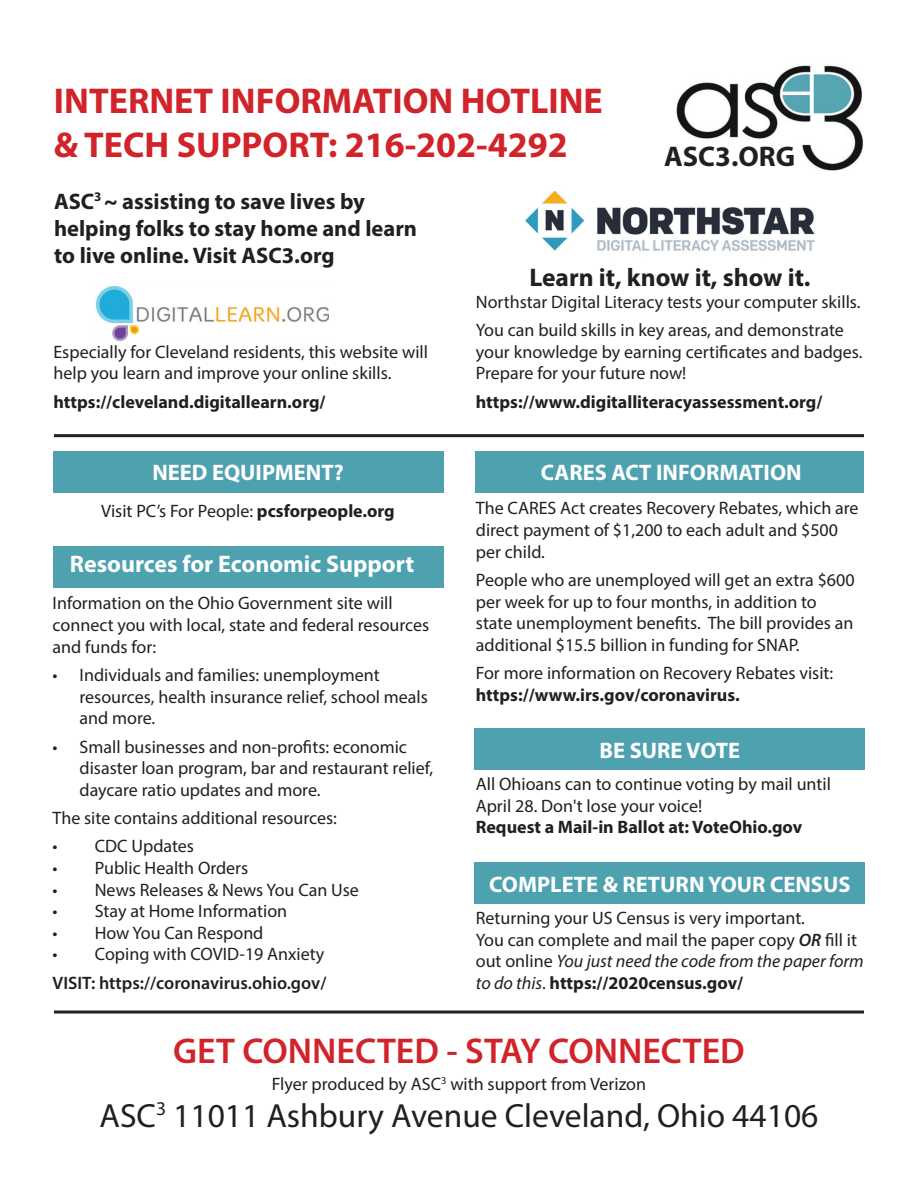
<style>
.page{position:relative;width:918px;height:1188px;background:#fff}
.page>*{position:absolute;margin:0;border:0;box-sizing:border-box;transform-origin:0 0}
.t1{font:700 36px/43.2px "Myriad Pro";color:#d1232a}
.t2{font:600 36px "Myriad Pro";color:#d1232a}
.t3{font:33.6px "Myriad Pro";color:#231f20}
.t4{font:700 28.5px "Myriad Pro";color:#231f20}
.t5{font:700 25.5px "Myriad Pro";color:#231f20}
.t6{font:700 24px "Myriad Pro";color:#fff}
.t7{font:700 22.5px/27px "Myriad Pro";color:#231f20}
.t8{font:700 22.5px "Myriad Pro";color:#fff}
.t9{font:18px/21.6px "Myriad Pro";color:#231f20}
.t10{font:700 18px "Myriad Pro";color:#231f20}
.t11{font:600 18px "Myriad Pro";color:#231f20}
.s1{font-weight:700}
.s2{font-weight:600;font-style:italic}
.s3{font-style:italic}
</style>
<div class="page">
<img style="left:676px;top:65px;width:188px;height:106px">
<div style="left:53px;top:546px;width:391px;height:41px;background:#4ea2b0"></div>
<div style="left:476px;top:451px;width:388px;height:41px;background:#4ea2b0"></div>
<div style="left:474px;top:729px;width:391px;height:41px;background:#4ea2b0"></div>
<div style="left:474px;top:863px;width:391px;height:41px;background:#4ea2b0"></div>
<div style="left:53px;top:451px;width:391px;height:41px;background:#4ea2b0"></div>
<img style="left:525px;top:192px;width:290px;height:59px">
<img style="left:96px;top:286px;width:232px;height:55px">
<hr style="left:54px;top:434px;width:810px;height:3px;background:#231f20">
<hr style="left:54px;top:1011px;width:810px;height:3px;background:#231f20">
<h1 class="t1" style="left:54px;top:78px;width:550px">INTERNET INFORMATION HOTLINE &amp; TECH SUPPORT: 216-202-4292</h1>
<h3 class="t4" style="left:664px;top:138px;width:132px">ASC3.ORG</h3>
<p class="t7" style="left:54px;top:187px;width:365px">ASC<sup>3</sup> ~ assisting to save lives by helping folks to stay home and learn to live online. Visit ASC3.org</p>
<p class="t9" style="left:53px;top:340px;width:376px">Especially for Cleveland residents, this website will help you learn and improve your online skills.</p>
<p class="t10" style="left:53px;top:390px;width:274px">https://cleveland.digitallearn.org/</p>
<p class="t8" style="left:152px;top:458px;width:193px">NEED EQUIPMENT?</p>
<p class="t9" style="left:101px;top:500px;width:295px">Visit PC’s For People: <span class="s1">pcsforpeople.org</span></p>
<h3 class="t6" style="left:70px;top:548px;width:346px">Resources for Economic Support</h3>
<p class="t9" style="left:53px;top:592px;width:378px">Information on the Ohio Government site will connect you with local, state and federal resources and funds for:</p>
<p class="t9" style="left:80px;top:664px;width:350px;text-indent:-27px">• Individuals and families: unemployment resources, health insurance relief, school meals and more.</p>
<p class="t9" style="left:80px;top:735px;width:355px;text-indent:-27px">• Small businesses and non-profits: economic disaster loan program, bar and restaurant relief, daycare ratio updates and more.</p>
<p class="t9" style="left:53px;top:807px;width:286px">The site contains additional resources:</p>
<p class="t9" style="left:53px;top:835px;width:143px">• CDC Updates</p>
<p class="t9" style="left:53px;top:857px;width:197px">• Public Health Orders</p>
<p class="t9" style="left:53px;top:879px;width:308px">• News Releases &amp; News You Can Use</p>
<p class="t9" style="left:53px;top:900px;width:236px">• Stay at Home Information</p>
<p class="t9" style="left:53px;top:922px;width:212px">• How You Can Respond</p>
<p class="t9" style="left:53px;top:943px;width:273px">• Coping with COVID-19 Anxiety</p>
<p class="t11" style="left:53px;top:971px;width:275px">VISIT: https://coronavirus.ohio.gov/</p>
<h3 class="t5" style="left:529px;top:261px;width:283px">Learn it, know it, show it.</h3>
<p class="t9" style="left:476px;top:287px;width:386px;line-height:28.3px">Northstar Digital Literacy tests your computer skills.<br>You can build skills in key areas, and demonstrate</p>
<p class="t9" style="left:476px;top:340px;width:388px">your knowledge by earning certificates and badges.<br>Prepare for your future now!</p>
<p class="t10" style="left:476px;top:390px;width:348px">https://www.digitalliteracyassessment.org/</p>
<p class="t8" style="left:541px;top:458px;width:262px">CARES ACT INFORMATION</p>
<p class="t9" style="left:476px;top:497px;width:384px">The CARES Act creates Recovery Rebates, which are direct payment of $1,200 to each adult and $500 per child.</p>
<p class="t9" style="left:476px;top:569px;width:380px">People who are unemployed will get an extra $600 per week for up to four months, in addition to state unemployment benefits. The bill provides an additional $15.5 billion in funding for SNAP.</p>
<p class="t9" style="left:476px;top:662px;width:359px">For more information on Recovery Rebates visit:</p>
<p class="t10" style="left:476px;top:683px;width:265px">https://www.irs.gov/coronavirus.</p>
<p class="t8" style="left:600px;top:736px;width:142px">BE SURE VOTE</p>
<p class="t9" style="left:476px;top:773px;width:357px">All Ohioans can to continue voting by mail until<br>April 28. Don't lose your voice!</p>
<p class="t10" style="left:476px;top:816px;width:328px">Request a Mail-in Ballot at: VoteOhio.gov</p>
<p class="t8" style="left:489px;top:869px;width:363px">COMPLETE &amp; RETURN YOUR CENSUS</p>
<p class="t9" style="left:476px;top:907px;width:390px">Returning your US Census is very important.<br>You can complete and mail the paper copy <span class="s2">OR</span> fill it out online <span class="s3">You just need the code from the paper form to do this</span>. <span class="s1">https://2020census.gov/</span></p>
<h1 class="t2" style="left:173px;top:1028px;width:573px">GET CONNECTED - STAY CONNECTED</h1>
<p class="t9" style="left:272px;top:1072px;width:376px">Flyer produced by ASC<sup>3</sup> with support from Verizon</p>
<h2 class="t3" style="left:100px;top:1095px;width:720px">ASC<sup>3</sup> 11011 Ashbury Avenue Cleveland, Ohio 44106</h2>
</div>
